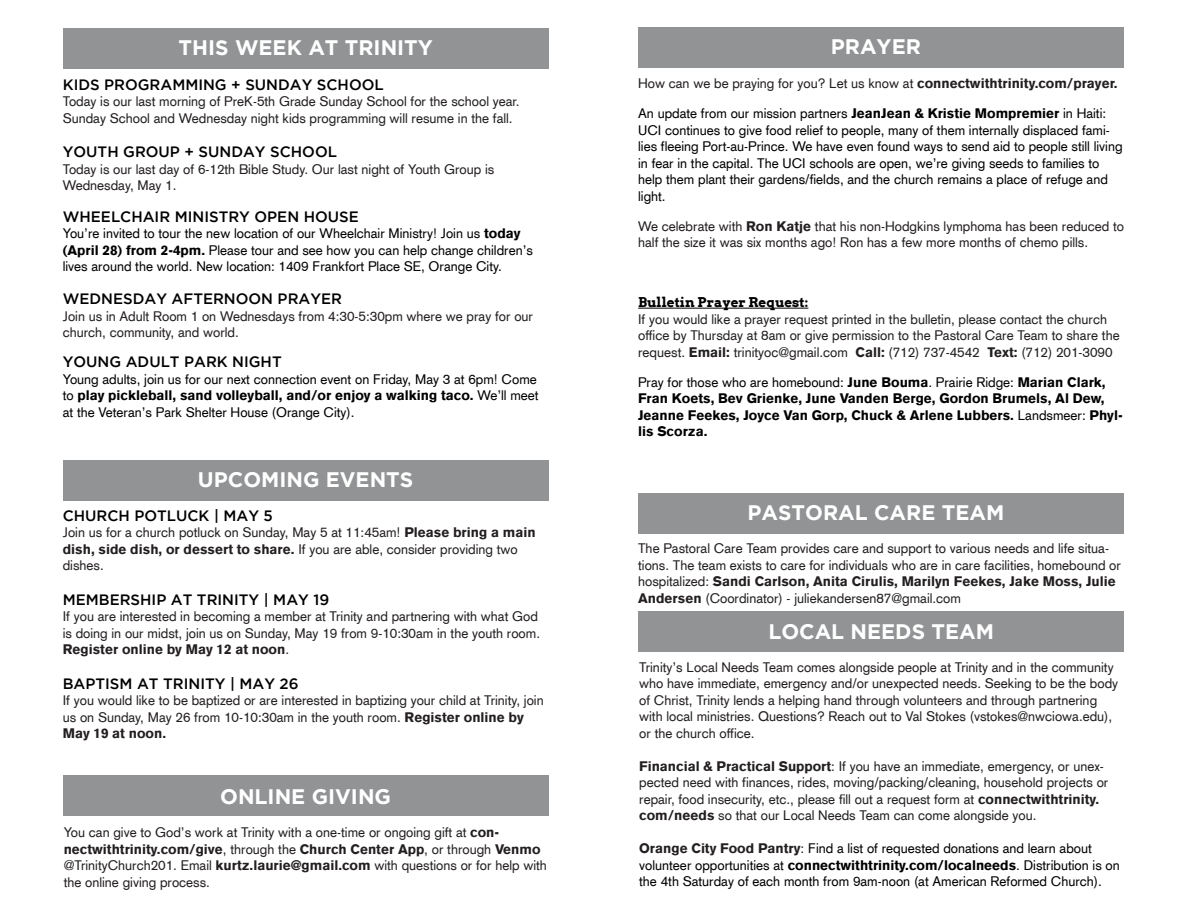
<style>
.page{position:relative;width:1188px;height:918px;background:#fff}
.page>*{position:absolute;margin:0;border:0;box-sizing:border-box;transform-origin:0 0}
.t1{font:700 21px "Gotham";color:#fff}
.t2{font:500 15px "Gotham";color:#000}
.t3{font:13.5px/16.5px "Akzidenz Grotesk CE";color:#231f20}
.t4{font:13.5px/16.5px "Akzidenz Grotesk CE";color:#000}
.t5{font:900 13.5px/16.5px "Akzidenz Grotesk CE";color:#000}
.s1{font-weight:900}
.s2{font-family:"Arvo";font-weight:700;color:#000}
.s3{font-weight:400}
.s4{font-weight:900;color:#231f20}
.s5{color:#231f20}
</style>
<div class="page">
<div style="left:638px;top:27px;width:486px;height:41px;background:#919394"></div>
<div style="left:638px;top:611px;width:486px;height:41px;background:#919394"></div>
<hr style="left:638px;top:308px;width:170px;height:1px;background:#000">
<div style="left:638px;top:493px;width:486px;height:41px;background:#919394"></div>
<div style="left:63px;top:460px;width:486px;height:41px;background:#919394"></div>
<div style="left:63px;top:28px;width:486px;height:41px;background:#919394"></div>
<div style="left:63px;top:776px;width:486px;height:40px;background:#919394"></div>
<p class="t1" style="left:179px;top:35px;width:256px">THIS WEEK AT TRINITY</p>
<p class="t2" style="left:63px;top:76px;width:323px">KIDS PROGRAMMING + SUNDAY SCHOOL</p>
<p class="t3" style="left:63px;top:93px;width:458px">Today is our last morning of PreK-5th Grade Sunday School for the school year.<br>Sunday School and Wednesday night kids programming will resume in the fall.</p>
<p class="t2" style="left:63px;top:143px;width:276px">YOUTH GROUP + SUNDAY SCHOOL</p>
<p class="t3" style="left:63px;top:161px;width:433px">Today is our last day of 6-12th Bible Study. Our last night of Youth Group is<br>Wednesday, May 1.</p>
<p class="t2" style="left:63px;top:208px;width:298px">WHEELCHAIR MINISTRY OPEN HOUSE</p>
<p class="t4" style="left:63px;top:225px;width:472px">You’re invited to tour the new location of our Wheelchair Ministry! Join us <span class="s1">today (April 28) from 2-4pm.</span> Please tour and see how you can help change children’s lives around the world. New location: 1409 Frankfort Place SE, Orange City.</p>
<p class="t2" style="left:63px;top:290px;width:281px">WEDNESDAY AFTERNOON PRAYER</p>
<p class="t3" style="left:63px;top:308px;width:472px">Join us in Adult Room 1 on Wednesdays from 4:30-5:30pm where we pray for our church, community, and world.</p>
<p class="t2" style="left:63px;top:353px;width:220px">YOUNG ADULT PARK NIGHT</p>
<p class="t4" style="left:63px;top:371px;width:477px">Young adults, join us for our next connection event on Friday, May 3 at 6pm! Come to <span class="s1">play pickleball, sand volleyball, and/or enjoy a walking taco.</span> We’ll meet at the Veteran’s Park Shelter House (Orange City).</p>
<p class="t1" style="left:198px;top:468px;width:217px">UPCOMING EVENTS</p>
<p class="t2" style="left:63px;top:507px;width:212px">CHURCH POTLUCK | MAY 5</p>
<p class="t3" style="left:63px;top:524px;width:474px">Join us for a church potluck on Sunday, May 5 at 11:45am! <span class="s1">Please bring a main dish, side dish, or dessert to share.</span> If you are able, consider providing two dishes.</p>
<p class="t2" style="left:63px;top:591px;width:268px">MEMBERSHIP AT TRINITY | MAY 19</p>
<p class="t3" style="left:63px;top:608px;width:479px">If you are interested in becoming a member at Trinity and partnering with what God is doing in our midst, join us on Sunday, May 19 from 9-10:30am in the youth room.<br><span class="s1">Register online by May 12 at noon</span>.</p>
<p class="t2" style="left:63px;top:675px;width:237px">BAPTISM AT TRINITY | MAY 26</p>
<p class="t3" style="left:63px;top:692px;width:482px">If you would like to be baptized or are interested in baptizing your child at Trinity, join us on Sunday, May 26 from 10-10:30am in the youth room. <span class="s1">Register online by<br>May 19 at noon.</span></p>
<p class="t1" style="left:220px;top:784px;width:172px">ONLINE GIVING</p>
<p class="t3" style="left:64px;top:824px;width:485px">You can give to God’s work at Trinity with a one-time or ongoing gift at <span class="s1">con&shy;nectwithtrinity.com/give</span>, through the <span class="s1">Church Center App</span>, or through <span class="s1">Venmo </span>@TrinityChurch201. Email <span class="s1">kurtz.laurie@gmail.com</span> with questions or for help with the online giving process.</p>
<p class="t1" style="left:831px;top:35px;width:92px">PRAYER</p>
<p class="t3" style="left:638px;top:75px;width:481px">How can we be praying for you? Let us know at <span class="s1">connectwithtrinity.com/prayer.</span></p>
<p class="t4" style="left:638px;top:105px;width:486px">An update from our mission partners <span class="s1">JeanJean &amp; Kristie Mompremier</span> in Haiti:<br>UCI continues to give food relief to people, many of them internally displaced fami&shy;lies fleeing Port-au-Prince. We have even found ways to send aid to people still living in fear in the capital. The UCI schools are open, we’re giving seeds to families to help them plant their gardens/fields, and the church remains a place of refuge and light.</p>
<p class="t3" style="left:638px;top:217px;width:487px">We celebrate with <span class="s1">Ron Katje</span> that his non-Hodgkins lymphoma has been reduced to half the size it was six months ago! Ron has a few more months of chemo pills.</p>
<p class="t3" style="left:638px;top:294px;width:483px"><span class="s2">Bulletin Prayer Request:<br></span>If you would like a prayer request printed in the bulletin, please contact the church office by Thursday at 8am or give permission to the Pastoral Care Team to share the request. <span class="s1">Email:</span> trinityoc@gmail.com <span class="s1">Call:</span> (712) 737-4542 <span class="s1">Text:</span> (712) 201-3090</p>
<p class="t5" style="left:638px;top:374px;width:486px"><span class="s3">Pray for those who are homebound:</span> June Bouma<span class="s3">. Prairie Ridge:</span> Marian Clark, Fran Koets, Bev Grienke, June Vanden Berge, Gordon Brumels, Al Dew, Jeanne Feekes, Joyce Van Gorp, Chuck &amp; Arlene Lubbers. <span class="s3">Landsmeer:</span> Phyl&shy;lis Scorza.</p>
<p class="t1" style="left:748px;top:500px;width:258px">PASTORAL CARE TEAM</p>
<p class="t3" style="left:638px;top:540px;width:484px">The Pastoral Care Team provides care and support to various needs and life situa&shy;tions. The team exists to care for individuals who are in care facilities, homebound or hospitalized: <span class="s1">Sandi Carlson, Anita Cirulis, Marilyn Feekes, Jake Moss, Julie Andersen</span> (Coordinator) - juliekandersen87@gmail.com</p>
<p class="t1" style="left:768px;top:620px;width:227px">LOCAL NEEDS TEAM</p>
<p class="t3" style="left:639px;top:659px;width:480px">Trinity’s Local Needs Team comes alongside people at Trinity and in the community who have immediate, emergency and/or unexpected needs. Seeking to be the body of Christ, Trinity lends a helping hand through volunteers and through partnering with local ministries. Questions? Reach out to Val Stokes (vstokes@nwciowa.edu), or the church office.</p>
<p class="t3" style="left:639px;top:758px;width:471px"><span class="s1">Financial &amp; Practical Support</span>: If you have an immediate, emergency, or unex&shy;pected need with finances, rides, moving/packing/cleaning, household projects or repair, food insecurity, etc., please fill out a request form at <span class="s1">connectwithtrinity. com/needs</span> so that our Local Needs Team can come alongside you.</p>
<p class="t4" style="left:639px;top:840px;width:482px"><span class="s4">Orange City Food Pantry</span><span class="s5">:</span> Find a list of requested donations and learn about volunteer opportunities at <span class="s1">connectwithtrinity.com/localneeds</span>. Distribution is on the 4th Saturday of each month from 9am-noon (at American Reformed Church).</p>
</div>
